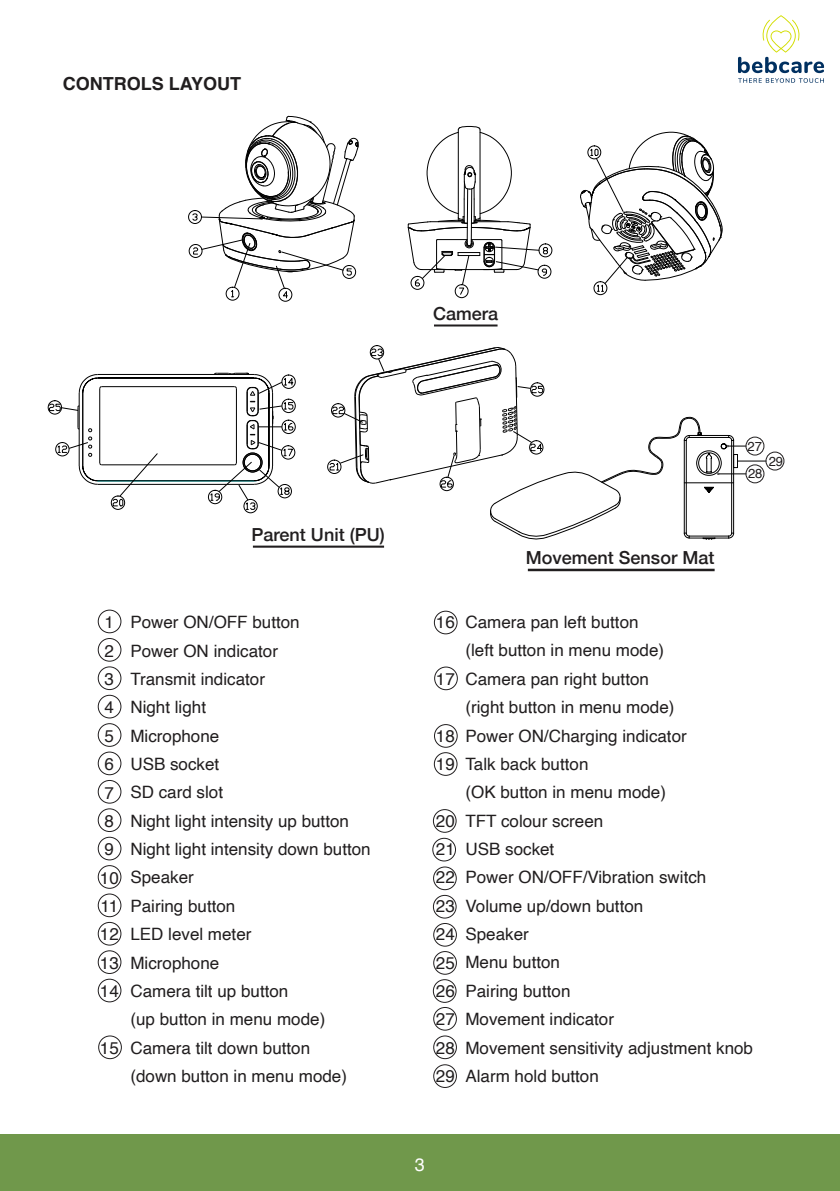
<style>
.page{position:relative;width:840px;height:1191px;background:#fff}
.page>*{position:absolute;margin:0;border:0;box-sizing:border-box;transform-origin:0 0}
.t1{font:500 18px "Helvetica Neue";color:#211e1f}
.t2{font:700 18px "Helvetica";color:#211e1f}
.t3{font:18px "Helvetica";color:#fff}
.t4{font:17px/28.4px "Helvetica";color:#211e1f}
.t5{font:13px "Helvetica";color:#211e1f}
</style>
<div class="page">
<div style="left:0;top:1134px;width:839px;height:57px;background:#70984b"></div>
<svg style="left:188px;top:116px;width:170px;height:186px"></svg>
<svg style="left:407px;top:126px;width:145px;height:172px"></svg>
<svg style="left:580px;top:132px;width:143px;height:163px"></svg>
<hr style="left:79px;top:393px;width:1px;height:73px;background:#000">
<hr style="left:82px;top:393px;width:1px;height:73px;background:#000">
<hr style="left:99px;top:388px;width:1px;height:75px;background:#000">
<hr style="left:97px;top:484px;width:157px;height:1px;background:#000">
<hr style="left:97px;top:480px;width:157px;height:1px;background:#000">
<hr style="left:101px;top:464px;width:133px;height:1px;background:#000">
<hr style="left:101px;top:386px;width:133px;height:1px;background:#000">
<hr style="left:97px;top:377px;width:157px;height:1px;background:#000">
<hr style="left:97px;top:374px;width:157px;height:1px;background:#000">
<svg style="left:79px;top:374px;width:23px;height:19px"></svg>
<svg style="left:111px;top:453px;width:47px;height:57px"></svg>
<svg style="left:208px;top:372px;width:88px;height:141px"></svg>
<svg style="left:48px;top:400px;width:54px;height:85px"></svg>
<svg style="left:327px;top:345px;width:438px;height:195px"></svg>
<div style="left:765px;top:452px;width:18px;height:18px;border:1px solid #211e1f;border-radius:50%"></div>
<div style="left:745px;top:464px;width:18px;height:19px;border:1px solid #211e1f;border-radius:50%"></div>
<div style="left:732px;top:454px;width:5px;height:14px;border:1px solid #000"></div>
<hr style="left:253px;top:545px;width:131px;height:2px;background:#211e1f">
<hr style="left:527px;top:569px;width:187px;height:2px;background:#211e1f">
<hr style="left:434px;top:324px;width:63px;height:2px;background:#211e1f">
<div style="left:98px;top:610px;width:23px;height:23px;border:1px solid #211e1f;border-radius:50%"></div>
<div style="left:98px;top:638px;width:23px;height:23px;border:1px solid #211e1f;border-radius:50%"></div>
<div style="left:98px;top:666px;width:23px;height:24px;border:1px solid #211e1f;border-radius:50%"></div>
<div style="left:98px;top:695px;width:23px;height:23px;border:1px solid #211e1f;border-radius:50%"></div>
<div style="left:98px;top:723px;width:23px;height:23px;border:1px solid #211e1f;border-radius:50%"></div>
<div style="left:98px;top:752px;width:23px;height:23px;border:1px solid #211e1f;border-radius:50%"></div>
<div style="left:98px;top:780px;width:23px;height:23px;border:1px solid #211e1f;border-radius:50%"></div>
<div style="left:98px;top:808px;width:23px;height:24px;border:1px solid #211e1f;border-radius:50%"></div>
<div style="left:98px;top:837px;width:23px;height:23px;border:1px solid #211e1f;border-radius:50%"></div>
<div style="left:98px;top:865px;width:23px;height:23px;border:1px solid #211e1f;border-radius:50%"></div>
<div style="left:98px;top:893px;width:23px;height:24px;border:1px solid #211e1f;border-radius:50%"></div>
<div style="left:98px;top:922px;width:23px;height:23px;border:1px solid #211e1f;border-radius:50%"></div>
<div style="left:98px;top:950px;width:23px;height:23px;border:1px solid #211e1f;border-radius:50%"></div>
<div style="left:98px;top:979px;width:23px;height:23px;border:1px solid #211e1f;border-radius:50%"></div>
<div style="left:98px;top:1035px;width:24px;height:24px;border:1px solid #211e1f;border-radius:50%"></div>
<div style="left:434px;top:611px;width:23px;height:23px;border:1px solid #211e1f;border-radius:50%"></div>
<div style="left:434px;top:667px;width:23px;height:23px;border:1px solid #211e1f;border-radius:50%"></div>
<div style="left:434px;top:724px;width:23px;height:23px;border:1px solid #211e1f;border-radius:50%"></div>
<div style="left:434px;top:752px;width:23px;height:23px;border:1px solid #211e1f;border-radius:50%"></div>
<div style="left:433px;top:809px;width:23px;height:23px;border:1px solid #211e1f;border-radius:50%"></div>
<div style="left:432px;top:838px;width:23px;height:23px;border:1px solid #211e1f;border-radius:50%"></div>
<div style="left:433px;top:866px;width:23px;height:24px;border:1px solid #211e1f;border-radius:50%"></div>
<div style="left:433px;top:895px;width:23px;height:23px;border:1px solid #211e1f;border-radius:50%"></div>
<div style="left:433px;top:923px;width:23px;height:23px;border:1px solid #211e1f;border-radius:50%"></div>
<div style="left:433px;top:951px;width:23px;height:23px;border:1px solid #211e1f;border-radius:50%"></div>
<div style="left:433px;top:979px;width:23px;height:23px;border:1px solid #211e1f;border-radius:50%"></div>
<div style="left:433px;top:1035px;width:23px;height:24px;border:1px solid #211e1f;border-radius:50%"></div>
<div style="left:433px;top:1007px;width:23px;height:23px;border:1px solid #211e1f;border-radius:50%"></div>
<div style="left:433px;top:1064px;width:23px;height:23px;border:1px solid #211e1f;border-radius:50%"></div>
<svg style="left:738px;top:15px;width:85px;height:68px"></svg>
<p class="t2" style="left:63px;top:69px;width:180px">CONTROLS LAYOUT</p>
<p class="t1" style="left:433px;top:299px;width:67px">Camera</p>
<p class="t1" style="left:251px;top:520px;width:135px">Parent Unit (PU)</p>
<p class="t4" style="left:100px;top:609px;width:20px">1<br>2<br>3<br>4<br>5<br>6<br>7<br>8<br>9<br>10<br>11<br>12<br>13<br>14</p>
<p class="t4" style="left:100px;top:1034px;width:20px">15</p>
<p class="t4" style="left:130px;top:608px;width:242px">Power ON/OFF button<br>Power ON indicator<br>Transmit indicator<br>Night light<br>Microphone<br>USB socket<br>SD card slot<br>Night light intensity up button<br>Night light intensity down button<br>Speaker<br>Pairing button<br>LED level meter<br>Microphone<br>Camera tilt up button<br>(up button in menu mode)<br>Camera tilt down button<br>(down button in menu mode)</p>
<p class="t5" style="left:747px;top:436px;width:16px">27</p>
<p class="t5" style="left:768px;top:451px;width:16px">29</p>
<p class="t5" style="left:747px;top:464px;width:16px">28</p>
<p class="t1" style="left:525px;top:543px;width:190px">Movement Sensor Mat</p>
<p class="t4" style="left:435px;top:608px;width:20px">16</p>
<p class="t4" style="left:435px;top:665px;width:20px">17</p>
<p class="t4" style="left:435px;top:722px;width:20px">18<br>19</p>
<p class="t4" style="left:435px;top:807px;width:20px;text-align:justify">20<br>21<br>22<br>23<br>24<br>25<br>26<br>27<br>28<br>29</p>
<p class="t4" style="left:465px;top:608px;width:289px">Camera pan left button<br>(left button in menu mode)<br>Camera pan right button<br>(right button in menu mode)<br>Power ON/Charging indicator<br>Talk back button<br>(OK button in menu mode)<br>TFT colour screen<br>USB socket<br>Power ON/OFF/Vibration switch<br>Volume up/down button<br>Speaker<br>Menu button<br>Pairing button<br>Movement indicator<br>Movement sensitivity adjustment knob<br>Alarm hold button</p>
<p class="t3" style="left:415px;top:1150px;width:12px">3</p>
</div>
